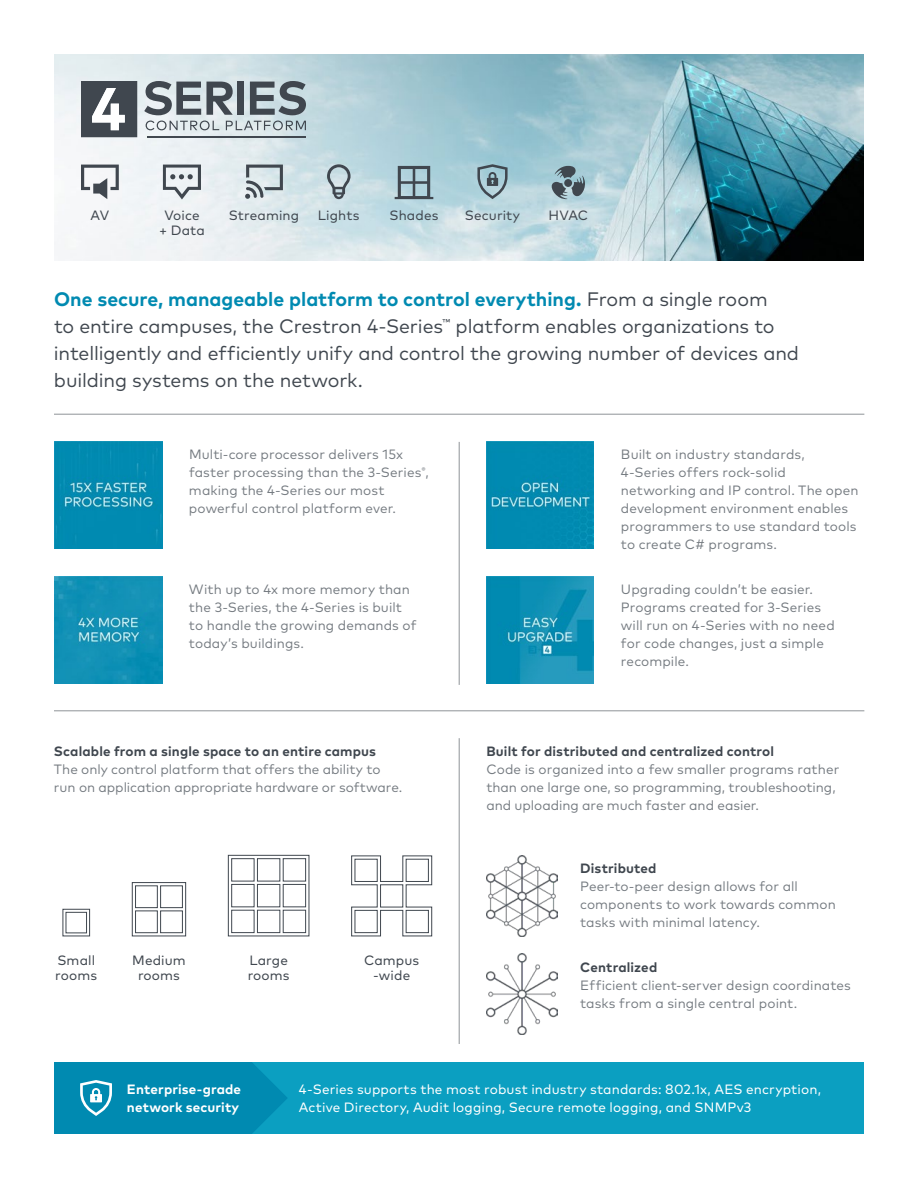
<style>
.page{position:relative;width:918px;height:1188px;background:#fff}
.page>*{position:absolute;margin:0;border:0;box-sizing:border-box;transform-origin:0 0}
.t1{font:19.5px/27px "Mark Pro";letter-spacing:-.005em;color:#40474f}
.t2{font:13.5px/18px "Mark Pro";letter-spacing:.005em;color:#747a80}
.t3{font:13.5px/18px "Mark Pro";letter-spacing:.01em;color:#fff}
.t4{font:700 13.5px "Mark Pro";letter-spacing:.01em;color:#40474f}
.t5{font:13.5px/15px "Mark Pro";letter-spacing:.01em;color:#40474f;text-align:center}
.t6{font:700 13.5px/18px "Mark Pro";letter-spacing:.01em;color:#fff}
.s1{font-weight:700;color:#008ab1}
</style>
<div class="page">
<img style="left:54px;top:54px;width:810px;height:207px">
<div style="left:54px;top:1062px;width:810px;height:72px;background:#0b9fc1"></div>
<div style="left:54px;top:1062px;width:198px;height:72px;background:#008ab1"></div>
<svg style="left:252px;top:1063px;width:35px;height:70px"></svg>
<hr style="left:54px;top:711px;width:810px;height:1px;background:#8e9398">
<hr style="left:54px;top:414px;width:810px;height:1px;background:#8e9398">
<hr style="left:459px;top:738px;width:1px;height:306px;background:#8e9398">
<hr style="left:459px;top:442px;width:1px;height:243px;background:#8e9398">
<div style="left:63px;top:909px;width:27px;height:27px;border:1px solid #40474f"></div>
<div style="left:66px;top:912px;width:21px;height:21px;border:1px solid #40474f"></div>
<svg style="left:132px;top:882px;width:54px;height:54px"></svg>
<svg style="left:228px;top:855px;width:81px;height:81px"></svg>
<svg style="left:351px;top:856px;width:81px;height:80px"></svg>
<img style="left:54px;top:576px;width:108px;height:108px">
<img style="left:486px;top:441px;width:108px;height:108px">
<img style="left:54px;top:441px;width:108px;height:108px">
<img style="left:486px;top:576px;width:108px;height:108px">
<svg style="left:146px;top:121px;width:73px;height:9px"></svg>
<svg style="left:226px;top:121px;width:80px;height:9px"></svg>
<svg style="left:144px;top:81px;width:89px;height:34px;background:#8a9298"></svg>
<div style="left:237px;top:82px;width:7px;height:33px;background:#40474f"></div>
<svg style="left:250px;top:81px;width:56px;height:34px;background:#7f8b92"></svg>
<hr style="left:148px;top:136px;width:158px;height:1px;background:#40474f">
<svg style="left:81px;top:81px;width:56px;height:56px"></svg>
<img style="left:486px;top:954px;width:72px;height:81px">
<img style="left:486px;top:855px;width:72px;height:81px">
<svg style="left:81px;top:165px;width:38px;height:34px"></svg>
<svg style="left:163px;top:165px;width:38px;height:34px"></svg>
<svg style="left:245px;top:165px;width:38px;height:34px"></svg>
<svg style="left:327px;top:164px;width:24px;height:35px"></svg>
<svg style="left:395px;top:166px;width:38px;height:33px"></svg>
<svg style="left:477px;top:164px;width:31px;height:35px"></svg>
<svg style="left:80px;top:1080px;width:32px;height:36px"></svg>
<svg style="left:549px;top:166px;width:36px;height:34px"></svg>
<p class="t5" style="left:91px;top:207px;width:20px">AV</p>
<p class="t5" style="left:159px;top:207px;width:47px">Voice + Data</p>
<p class="t5" style="left:229px;top:207px;width:72px">Streaming</p>
<p class="t5" style="left:318px;top:207px;width:43px">Lights</p>
<p class="t5" style="left:389px;top:207px;width:51px">Shades</p>
<p class="t5" style="left:465px;top:207px;width:57px">Security</p>
<p class="t5" style="left:549px;top:207px;width:41px">HVAC</p>
<p class="t1" style="left:54px;top:284px;width:747px"><span class="s1">One secure, manageable platform to control everything.</span> From a single room<br>to entire campuses, the Crestron 4-Series<sup>™</sup> platform enables organizations to intelligently and efficiently unify and control the growing number of devices and building systems on the network.</p>
<p class="t2" style="left:189px;top:444px;width:241px">Multi-core processor delivers 15x faster processing than the 3-Series<sup>®</sup>, making the 4-Series our most powerful control platform ever.</p>
<p class="t2" style="left:189px;top:579px;width:229px">With up to 4x more memory than the 3-Series, the 4-Series is built to handle the growing demands of today’s buildings.</p>
<p class="t4" style="left:54px;top:741px;width:324px">Scalable from a single space to an entire campus</p>
<p class="t2" style="left:54px;top:759px;width:350px">The only control platform that offers the ability to run on application appropriate hardware or software.</p>
<p class="t5" style="left:55px;top:952px;width:43px;text-align:left">Small rooms</p>
<p class="t5" style="left:132px;top:952px;width:55px">Medium rooms</p>
<p class="t5" style="left:248px;top:952px;width:43px;text-align:left">Large rooms</p>
<p class="t5" style="left:364px;top:952px;width:57px">Campus -wide</p>
<p class="t2" style="left:621px;top:444px;width:239px">Built on industry standards,<br>4-Series offers rock-solid networking and IP control. The open development environment enables programmers to use standard tools to create C# programs.</p>
<p class="t2" style="left:621px;top:579px;width:215px">Upgrading couldn’t be easier.<br>Programs created for 3-Series will run on 4-Series with no need for code changes, just a simple recompile.</p>
<p class="t4" style="left:486px;top:741px;width:289px">Built for distributed and centralized control</p>
<p class="t2" style="left:486px;top:759px;width:355px">Code is organized into a few smaller programs rather than one large one, so programming, troubleshooting, and uploading are much faster and easier.</p>
<p class="t4" style="left:580px;top:858px;width:78px">Distributed</p>
<p class="t2" style="left:580px;top:876px;width:257px">Peer-to-peer design allows for all components to work towards common tasks with minimal latency.</p>
<p class="t4" style="left:580px;top:957px;width:79px">Centralized</p>
<p class="t2" style="left:580px;top:975px;width:272px">Efficient client-server design coordinates tasks from a single central point.</p>
<p class="t6" style="left:127px;top:1079px;width:116px">Enterprise-grade network security</p>
<p class="t3" style="left:299px;top:1079px;width:524px">4-Series supports the most robust industry standards: 802.1x, AES encryption,<br>Active Directory, Audit logging, Secure remote logging, and SNMPv3</p>
</div>
